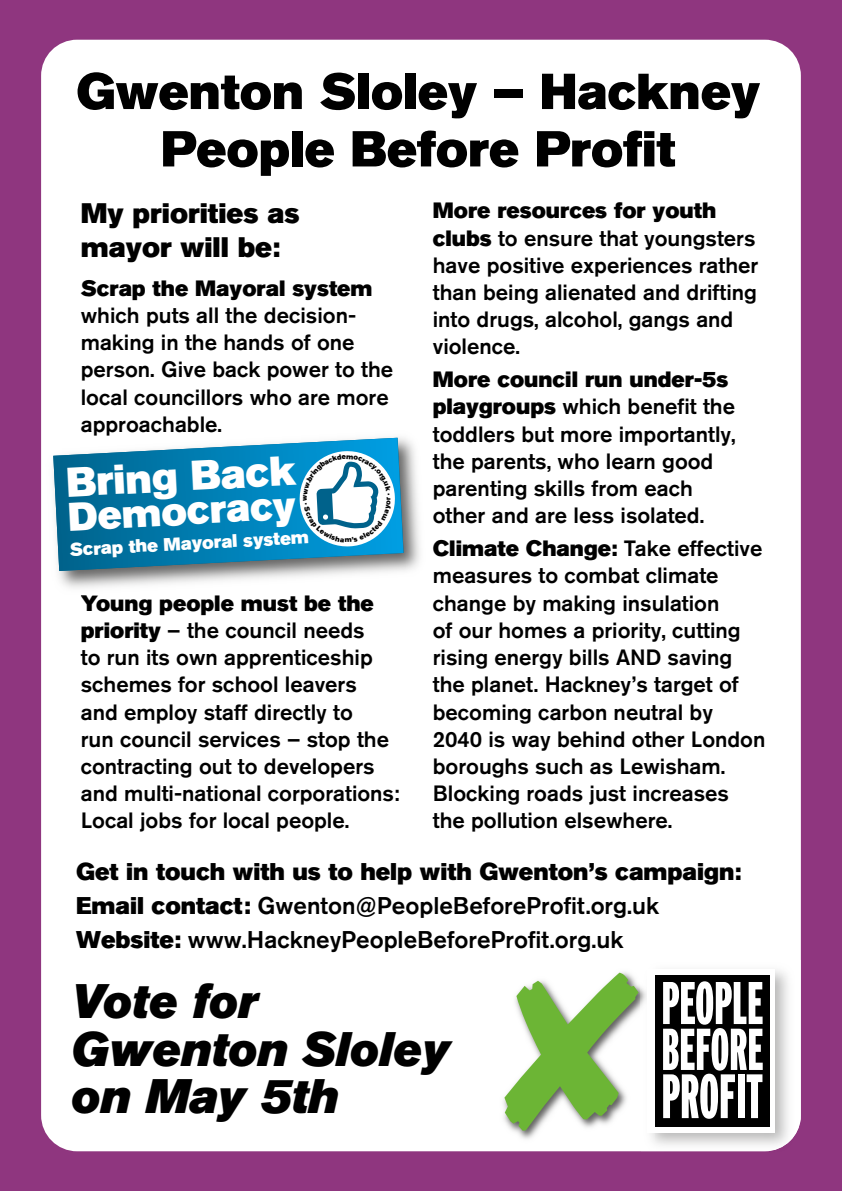
<style>
.page{position:relative;width:842px;height:1191px;background:#8f367f}
.page>*{position:absolute;margin:0;border:0;box-sizing:border-box;transform-origin:0 0}
.t1{font:50px/57.4px "Akzidenz Grotesk BQ Super";color:#000;text-align:center}
.t2{font:italic 48px/47.6px "Akzidenz Grotesk BQ Super";color:#000}
.t3{font:41.2px "Akzidenz Grotesk BQ Super";color:#fff}
.t4{font:39.6px "Akzidenz Grotesk BQ Super";color:#fff}
.t5{font:28px/34.6px "Akzidenz Grotesk BQ Super";color:#000}
.t6{font:500 24px/34px "Akzidenz Grotesk BQ";color:#000}
.t7{font:24px "Akzidenz Grotesk BQ Super";color:#000}
.t8{font:500 22px/27.2px "Akzidenz Grotesk BQ";color:#000}
.t9{font:22px "Akzidenz Grotesk BQ Super";color:#000}
.t10{font:18px "Akzidenz Grotesk BQ Super";color:#fff}
.s1{font-family:"Akzidenz Grotesk BQ Super";font-weight:400}
.s2{font-family:"Akzidenz Grotesk BQ";font-weight:500}
</style>
<div class="page">
<div style="left:41px;top:40px;width:760px;height:1111px;background:#fff;border-radius:36px"></div>
<img style="left:503px;top:985px;width:138px;height:154px">
<svg style="left:504px;top:972px;width:134px;height:158px"></svg>
<img style="left:641px;top:1151px;width:128px;height:1px">
<img style="left:641px;top:970px;width:160px;height:181px">
<div style="left:650px;top:969px;width:125px;height:163px;background:#fff"></div>
<div style="left:655px;top:975px;width:114px;height:151px;background:#000"></div>
<svg style="left:663px;top:981px;width:100px;height:137px"></svg>
<img style="left:58px;top:437px;width:362px;height:160px">
<svg style="left:81px;top:595px;width:17px;height:1px"></svg>
<svg style="left:53px;top:438px;width:350px;height:133px;background:#2388b3"></svg>
<div style="left:647px;top:969px;width:6px;height:163px;background:#fff"></div>
<svg style="left:298px;top:450px;width:98px;height:98px"></svg>
<h1 class="t1" style="left:76px;top:63px;width:685px">Gwenton Sloley – Hackney<br>People Before Profit</h1>
<p class="t5" style="left:81px;top:196px;width:220px">My priorities as mayor will be:</p>
<p class="t9" style="left:81px;top:275px;width:293px">Scrap the Mayoral system</p>
<p class="t8" style="left:81px;top:301px;width:314px">which puts all the decision&shy;making in the hands of one person. Give back power to the local councillors who are more approachable.</p>
<h3 class="t3" style="left:65px;top:458px;width:225px;rotate:-3deg">Bring Back</h3>
<h3 class="t4" style="left:67px;top:494px;width:230px;rotate:-3deg">D emocracy</h3>
<p class="t10" style="left:69px;top:539px;width:241px;rotate:-3deg">Scrap the Mayoral system</p>
<p class="t9" style="left:81px;top:590px;width:294px">Young people must be the</p>
<p class="t8" style="left:81px;top:616px;width:320px"><span class="s1">priority</span> – the council needs<br>to run its own apprenticeship schemes for school leavers<br>and employ staff directly to<br>run council services – stop the contracting out to developers and multi-national corporations:<br>Local jobs for local people.</p>
<p class="t9" style="left:433px;top:198px;width:285px">More resources for youth</p>
<p class="t8" style="left:433px;top:224px;width:327px"><span class="s1">clubs</span> to ensure that youngsters have positive experiences rather than being alienated and drifting into drugs, alcohol, gangs and violence.</p>
<p class="t9" style="left:433px;top:367px;width:297px">More council run under-5s</p>
<p class="t8" style="left:433px;top:393px;width:304px"><span class="s1">playgroups</span> which benefit the toddlers but more importantly, the parents, who learn good parenting skills from each other and are less isolated.</p>
<p class="t9" style="left:433px;top:536px;width:331px">Climate Change: <span class="s2">Take effective</span></p>
<p class="t8" style="left:433px;top:562px;width:334px">measures to combat climate change by making insulation<br>of our homes a priority, cutting rising energy bills AND saving the planet. Hackney’s target of becoming carbon neutral by<br>2040 is way behind other London boroughs such as Lewisham.<br>Blocking roads just increases the pollution elsewhere.</p>
<p class="t7" style="left:76px;top:857px;width:667px">Get in touch with us to help with Gwenton’s campaign:</p>
<p class="t6" style="left:76px;top:888px;width:584px"><span class="s1">Email contact:</span> Gwenton@PeopleBeforeProfit.org.uk<br><span class="s1">Website:</span> www.HackneyPeopleBeforeProfit.org.uk</p>
<h2 class="t2" style="left:70px;top:977px;width:385px">Vote for<br>Gwenton Sloley on May 5th</h2>
</div>
